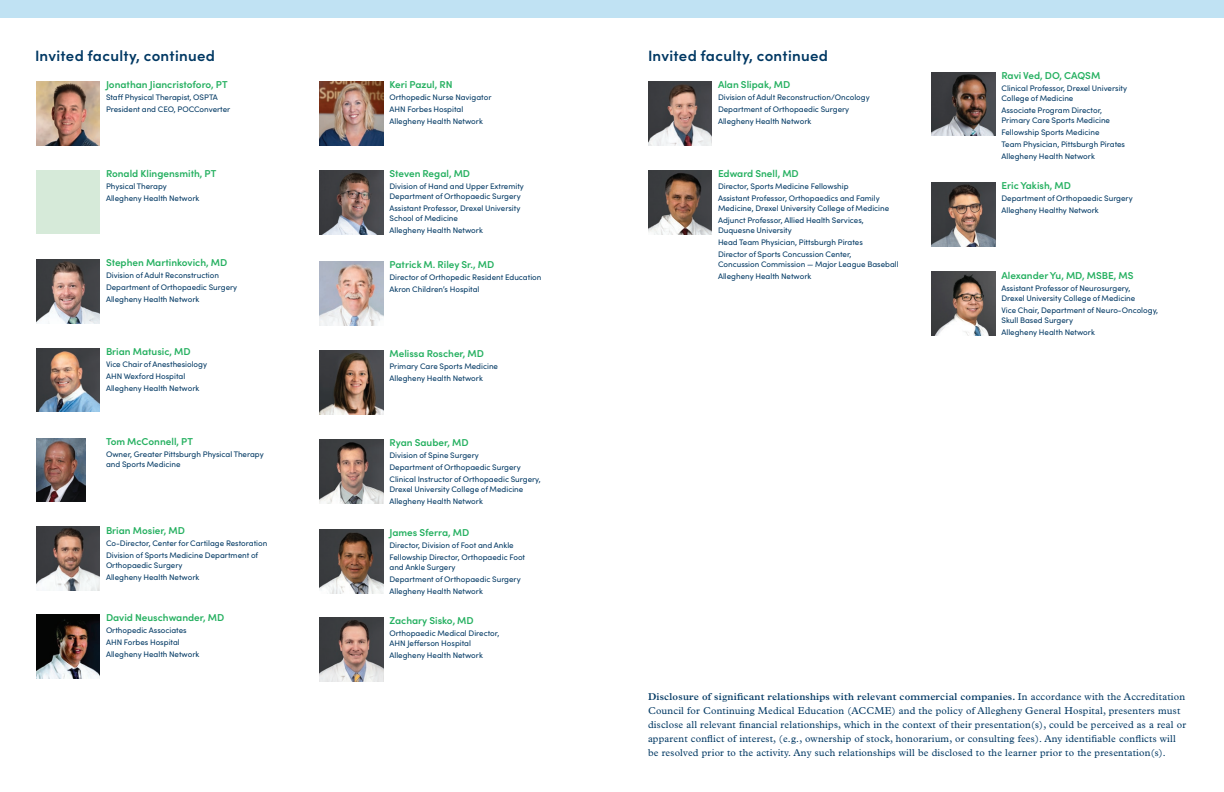
<style>
.page{position:relative;width:1224px;height:792px;background:#fff}
.page>*{position:absolute;margin:0;border:0;box-sizing:border-box;transform-origin:0 0}
._2_Text_Headline_Blue{font:600 15px "Sofia Pro";letter-spacing:.02em;color:#003863}
.Disclosure_Body_Small{font:10px/14px "Plantin MT Pro";letter-spacing:.02em;color:#003863}
._5_Speaker_Name-Green{font:600 10px "Sofia Pro";color:#25b060}
._5_Speaker_Text{font:8px/10px "Sofia Pro";color:#003863}
.s1{font-weight:600}
</style>
<div class="page">
<img style="left:320px;top:170px;width:64px;height:64px">
<img style="left:320px;top:82px;width:64px;height:64px">
<img style="left:36px;top:614px;width:64px;height:64px">
<img style="left:36px;top:527px;width:64px;height:64px">
<img style="left:320px;top:262px;width:64px;height:64px">
<img style="left:320px;top:350px;width:64px;height:64px">
<img style="left:648px;top:170px;width:64px;height:64px">
<img style="left:648px;top:82px;width:64px;height:64px">
<img style="left:320px;top:618px;width:64px;height:64px">
<img style="left:320px;top:529px;width:64px;height:64px">
<img style="left:932px;top:72px;width:64px;height:64px">
<img style="left:932px;top:182px;width:64px;height:64px">
<img style="left:320px;top:439px;width:64px;height:64px">
<img style="left:932px;top:272px;width:64px;height:64px">
<img style="left:36px;top:259px;width:64px;height:64px">
<div style="left:36px;top:170px;width:64px;height:64px;background:#d6ead9"></div>
<img style="left:36px;top:348px;width:64px;height:64px">
<img style="left:36px;top:438px;width:50px;height:64px">
<img style="left:36px;top:82px;width:64px;height:64px">
<div style="left:0;top:0;width:1224px;height:18px;background:#c0e2f3"></div>
<p class="_2_Text_Headline_Blue" style="left:35px;top:45px;width:182px">Invited faculty, continued</p>
<p class="_5_Speaker_Name-Green" style="left:106px;top:77px;width:123px">Jonathan Jiancristoforo, PT</p>
<p class="_5_Speaker_Text" style="left:106px;top:92px;width:113px">Staff Physical Therapist, OSPTA</p>
<p class="_5_Speaker_Text" style="left:106px;top:104px;width:126px">President and CEO, POCConverter</p>
<p class="_5_Speaker_Name-Green" style="left:106px;top:166px;width:112px">Ronald Klingensmith, PT</p>
<p class="_5_Speaker_Text" style="left:106px;top:181px;width:62px">Physical Therapy</p>
<p class="_5_Speaker_Text" style="left:106px;top:193px;width:95px">Allegheny Health Network</p>
<p class="_5_Speaker_Name-Green" style="left:106px;top:255px;width:123px">Stephen Martinkovich, MD</p>
<p class="_5_Speaker_Text" style="left:106px;top:270px;width:115px">Division of Adult Reconstruction</p>
<p class="_5_Speaker_Text" style="left:106px;top:282px;width:133px">Department of Orthopaedic Surgery</p>
<p class="_5_Speaker_Text" style="left:106px;top:294px;width:95px">Allegheny Health Network</p>
<p class="_5_Speaker_Name-Green" style="left:106px;top:344px;width:86px">Brian Matusic, MD</p>
<p class="_5_Speaker_Text" style="left:106px;top:359px;width:103px">Vice Chair of Anesthesiology</p>
<p class="_5_Speaker_Text" style="left:106px;top:371px;width:81px">AHN Wexford Hospital</p>
<p class="_5_Speaker_Text" style="left:106px;top:383px;width:95px">Allegheny Health Network</p>
<p class="_5_Speaker_Name-Green" style="left:106px;top:434px;width:88px">Tom McConnell, PT</p>
<p class="_5_Speaker_Text" style="left:106px;top:449px;width:159px">Owner, Greater Pittsburgh Physical Therapy and Sports Medicine</p>
<p class="_5_Speaker_Name-Green" style="left:106px;top:523px;width:80px">Brian Mosier, MD</p>
<p class="_5_Speaker_Text" style="left:106px;top:537px;width:163px">Co-Director, Center for Cartilage Restoration</p>
<p class="_5_Speaker_Text" style="left:106px;top:549px;width:154px">Division of Sports Medicine Department of<br>Orthopaedic Surgery</p>
<p class="_5_Speaker_Text" style="left:106px;top:571px;width:95px">Allegheny Health Network</p>
<p class="_5_Speaker_Name-Green" style="left:106px;top:610px;width:120px">David Neuschwander, MD</p>
<p class="_5_Speaker_Text" style="left:106px;top:625px;width:82px">Orthopedic Associates</p>
<p class="_5_Speaker_Text" style="left:106px;top:637px;width:75px">AHN Forbes Hospital</p>
<p class="_5_Speaker_Text" style="left:106px;top:649px;width:95px">Allegheny Health Network</p>
<p class="_5_Speaker_Name-Green" style="left:390px;top:77px;width:65px">Keri Pazul, RN</p>
<p class="_5_Speaker_Text" style="left:390px;top:92px;width:103px">Orthopedic Nurse Navigator</p>
<p class="_5_Speaker_Text" style="left:390px;top:104px;width:75px">AHN Forbes Hospital</p>
<p class="_5_Speaker_Text" style="left:390px;top:116px;width:95px">Allegheny Health Network</p>
<p class="_5_Speaker_Name-Green" style="left:390px;top:166px;width:82px">Steven Regal, MD</p>
<p class="_5_Speaker_Text" style="left:390px;top:181px;width:136px">Division of Hand and Upper Extremity<br>Department of Orthopaedic Surgery</p>
<p class="_5_Speaker_Text" style="left:390px;top:203px;width:132px">Assistant Professor, Drexel University<br>School of Medicine</p>
<p class="_5_Speaker_Text" style="left:390px;top:225px;width:95px">Allegheny Health Network</p>
<p class="_5_Speaker_Name-Green" style="left:390px;top:257px;width:106px">Patrick M. Riley Sr., MD</p>
<p class="_5_Speaker_Text" style="left:390px;top:272px;width:153px">Director of Orthopedic Resident Education</p>
<p class="_5_Speaker_Text" style="left:390px;top:284px;width:92px">Akron Children’s Hospital</p>
<p class="_5_Speaker_Name-Green" style="left:390px;top:346px;width:96px">Melissa Roscher, MD</p>
<p class="_5_Speaker_Text" style="left:390px;top:361px;width:110px">Primary Care Sports Medicine</p>
<p class="_5_Speaker_Text" style="left:390px;top:373px;width:95px">Allegheny Health Network</p>
<p class="_5_Speaker_Name-Green" style="left:390px;top:435px;width:81px">Ryan Sauber, MD</p>
<p class="_5_Speaker_Text" style="left:390px;top:450px;width:91px">Division of Spine Surgery</p>
<p class="_5_Speaker_Text" style="left:390px;top:462px;width:133px">Department of Orthopaedic Surgery</p>
<p class="_5_Speaker_Text" style="left:390px;top:474px;width:153px">Clinical Instructor of Orthopaedic Surgery,<br>Drexel University College of Medicine</p>
<p class="_5_Speaker_Text" style="left:390px;top:496px;width:95px">Allegheny Health Network</p>
<p class="_5_Speaker_Name-Green" style="left:390px;top:525px;width:81px">James Sferra, MD</p>
<p class="_5_Speaker_Text" style="left:390px;top:540px;width:126px">Director, Division of Foot and Ankle</p>
<p class="_5_Speaker_Text" style="left:390px;top:552px;width:137px">Fellowship Director, Orthopaedic Foot and Ankle Surgery</p>
<p class="_5_Speaker_Text" style="left:390px;top:574px;width:133px">Department of Orthopaedic Surgery</p>
<p class="_5_Speaker_Text" style="left:390px;top:586px;width:95px">Allegheny Health Network</p>
<p class="_5_Speaker_Name-Green" style="left:390px;top:613px;width:86px">Zachary Sisko, MD</p>
<p class="_5_Speaker_Text" style="left:390px;top:628px;width:111px">Orthopaedic Medical Director,<br>AHN Jefferson Hospital</p>
<p class="_5_Speaker_Text" style="left:390px;top:650px;width:95px">Allegheny Health Network</p>
<p class="_2_Text_Headline_Blue" style="left:648px;top:45px;width:182px">Invited faculty, continued</p>
<p class="_5_Speaker_Name-Green" style="left:718px;top:77px;width:74px">Alan Slipak, MD</p>
<p class="_5_Speaker_Text" style="left:718px;top:92px;width:153px">Division of Adult Reconstruction/Oncology</p>
<p class="_5_Speaker_Text" style="left:718px;top:104px;width:133px">Department of Orthopaedic Surgery</p>
<p class="_5_Speaker_Text" style="left:718px;top:116px;width:95px">Allegheny Health Network</p>
<p class="_5_Speaker_Name-Green" style="left:718px;top:166px;width:82px">Edward Snell, MD</p>
<p class="_5_Speaker_Text" style="left:718px;top:181px;width:132px">Director, Sports Medicine Fellowship</p>
<p class="_5_Speaker_Text" style="left:718px;top:193px;width:173px">Assistant Professor, Orthopaedics and Family<br>Medicine, Drexel University College of Medicine</p>
<p class="_5_Speaker_Text" style="left:718px;top:215px;width:147px">Adjunct Professor, Allied Health Services,<br>Duquesne University</p>
<p class="_5_Speaker_Text" style="left:718px;top:237px;width:146px">Head Team Physician, Pittsburgh Pirates</p>
<p class="_5_Speaker_Text" style="left:718px;top:249px;width:182px">Director of Sports Concussion Center,<br>Concussion Commission — Major League Baseball</p>
<p class="_5_Speaker_Text" style="left:718px;top:271px;width:95px">Allegheny Health Network</p>
<p class="_5_Speaker_Name-Green" style="left:1002px;top:68px;width:100px">Ravi Ved, DO, CAQSM</p>
<p class="_5_Speaker_Text" style="left:1002px;top:83px;width:127px">Clinical Professor, Drexel University<br>College of Medicine</p>
<p class="_5_Speaker_Text" style="left:1002px;top:105px;width:110px">Associate Program Director,<br>Primary Care Sports Medicine</p>
<p class="_5_Speaker_Text" style="left:1002px;top:127px;width:100px">Fellowship Sports Medicine</p>
<p class="_5_Speaker_Text" style="left:1002px;top:139px;width:125px">Team Physician, Pittsburgh Pirates</p>
<p class="_5_Speaker_Text" style="left:1002px;top:151px;width:95px">Allegheny Health Network</p>
<p class="_5_Speaker_Name-Green" style="left:1002px;top:178px;width:71px">Eric Yakish, MD</p>
<p class="_5_Speaker_Text" style="left:1002px;top:193px;width:133px">Department of Orthopaedic Surgery</p>
<p class="_5_Speaker_Text" style="left:1002px;top:205px;width:99px">Allegheny Healthy Network</p>
<p class="_5_Speaker_Name-Green" style="left:1002px;top:268px;width:134px">Alexander Yu, MD, MSBE, MS</p>
<p class="_5_Speaker_Text" style="left:1002px;top:282px;width:135px">Assistant Professor of Neurosurgery,<br>Drexel University College of Medicine</p>
<p class="_5_Speaker_Text" style="left:1002px;top:304px;width:158px">Vice Chair, Department of Neuro-Oncology,<br>Skull Based Surgery</p>
<p class="_5_Speaker_Text" style="left:1002px;top:326px;width:95px">Allegheny Health Network</p>
<p class="Disclosure_Body_Small" style="left:648px;top:690px;width:540px"><span class="s1">Disclosure of significant relationships with relevant commercial companies.</span> In accordance with the Accreditation Council for Continuing Medical Education (ACCME) and the policy of Allegheny General Hospital, presenters must disclose all relevant financial relationships, which in the context of their presentation(s), could be perceived as a real or apparent conflict of interest, (e.g., ownership of stock, honorarium, or consulting fees). Any identifiable conflicts will be resolved prior to the activity. Any such relationships will be disclosed to the learner prior to the presentation(s).</p>
</div>
